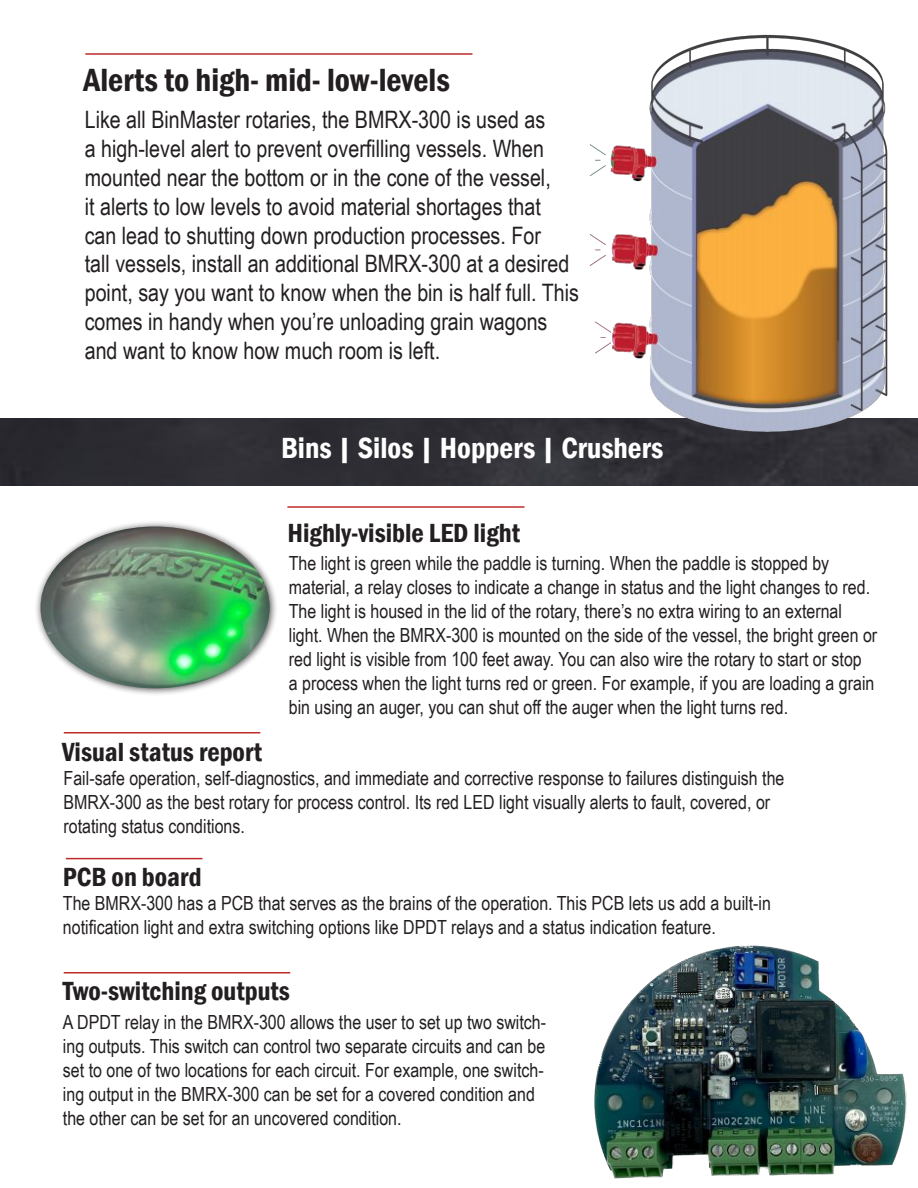
<style>
.page{position:relative;width:918px;height:1188px;background:#fff}
.page>*{position:absolute;margin:0;border:0;box-sizing:border-box;transform-origin:0 0}
.t1{font:600 condensed 33px "Franklin Gothic";color:#231f20}
.t2{font:600 condensed 30px "Franklin Gothic";color:#fff}
.t3{font:600 condensed 27px "Franklin Gothic";color:#231f20}
.t4{font:24px/28.8px "Arial Narrow";color:#231f20}
.t5{font:19.5px/24px "Arial Narrow";color:#231f20}
</style>
<div class="page">
<img style="left:0;top:418px;width:918px;height:68px">
<div style="left:34px;top:520px;width:244px;height:176px;background:#231f20;opacity:.75"></div>
<img style="left:40px;top:526px;width:230px;height:162px">
<hr style="left:287px;top:506px;width:237px;height:2px;background:#c02a2a">
<hr style="left:66px;top:858px;width:136px;height:1px;background:#c02a2a">
<hr style="left:64px;top:732px;width:196px;height:2px;background:#c02a2a">
<hr style="left:64px;top:972px;width:226px;height:2px;background:#c02a2a">
<img style="left:550px;top:34px;width:354px;height:425px">
<img style="left:594px;top:945px;width:312px;height:234px">
<hr style="left:85px;top:53px;width:387px;height:2px;background:#c02a2a">
<h1 class="t1" style="left:84px;top:58px;width:368px">Alerts to high- mid- low-levels</h1>
<p class="t4" style="left:85px;top:105px;width:496px">Like all BinMaster rotaries, the BMRX-300 is used as<br>a high-level alert to prevent overfilling vessels. When mounted near the bottom or in the cone of the vessel,<br>it alerts to low levels to avoid material shortages that<br>can lead to shutting down production processes. For<br>tall vessels, install an additional BMRX-300 at a desired point, say you want to know when the bin is half full. This comes in handy when you’re unloading grain wagons and want to know how much room is left.</p>
<h2 class="t2" style="left:281px;top:428px;width:384px">Bins | Silos | Hoppers | Crushers</h2>
<h3 class="t3" style="left:288px;top:515px;width:234px">Highly-visible LED light</h3>
<p class="t5" style="left:289px;top:550px;width:590px">The light is green while the paddle is turning. When the paddle is stopped by material, a relay closes to indicate a change in status and the light changes to red.<br>The light is housed in the lid of the rotary, there’s no extra wiring to an external light. When the BMRX-300 is mounted on the side of the vessel, the bright green or red light is visible from 100 feet away. You can also wire the rotary to start or stop<br>a process when the light turns red or green. For example, if you are loading a grain bin using an auger, you can shut off the auger when the light turns red.</p>
<h3 class="t3" style="left:62px;top:734px;width:202px">Visual status report</h3>
<p class="t5" style="left:64px;top:766px;width:722px">Fail-safe operation, self-diagnostics, and immediate and corrective response to failures distinguish the<br>BMRX-300 as the best rotary for process control. Its red LED light visually alerts to fault, covered, or rotating status conditions.</p>
<h3 class="t3" style="left:63px;top:859px;width:140px">PCB on board</h3>
<p class="t5" style="left:63px;top:890px;width:710px">The BMRX-300 has a PCB that serves as the brains of the operation. This PCB lets us add a built-in notification light and extra switching options like DPDT relays and a status indication feature.</p>
<h3 class="t3" style="left:63px;top:973px;width:229px">Two-switching outputs</h3>
<p class="t5" style="left:63px;top:1009px;width:485px">A DPDT relay in the BMRX-300 allows the user to set up two switch&shy;ing outputs. This switch can control two separate circuits and can be set to one of two locations for each circuit. For example, one switch&shy;ing output in the BMRX-300 can be set for a covered condition and the other can be set for an uncovered condition.</p>
</div>
